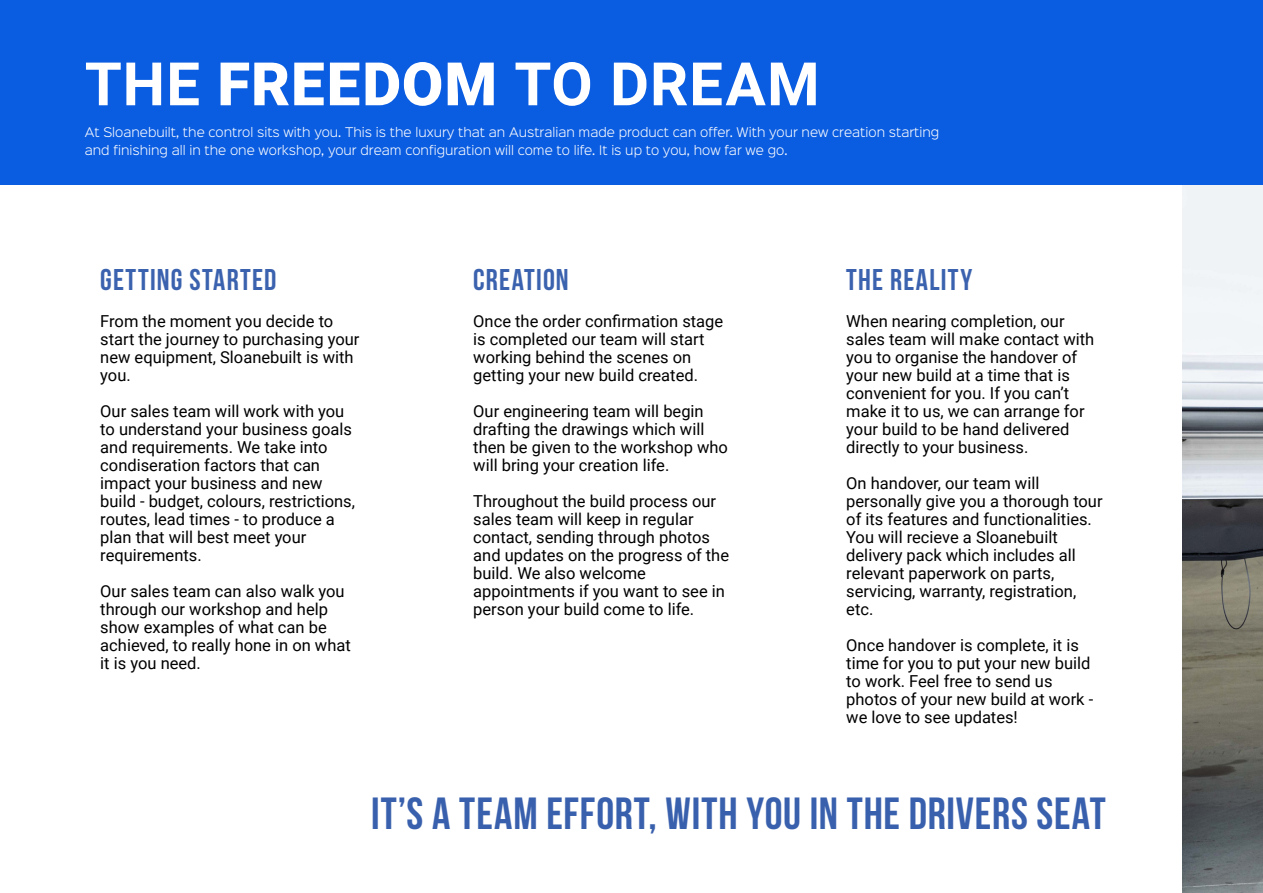
<style>
.page{position:relative;width:1263px;height:893px;background:#fff}
.page>*{position:absolute;margin:0;border:0;box-sizing:border-box;transform-origin:0 0}
.t1{font:700 60px "Roboto";letter-spacing:.015em;color:#fff}
.t2{font:45px "Bebas Neue";letter-spacing:.02em;color:#3960ad}
.t3{font:30px "Bebas Neue";letter-spacing:.045em;color:#3b62ae}
.t4{font:16.5px/18px "Roboto";color:#000}
.t5{font:300 12px/18px "Sinkin Sans 300";color:#fff}
.s1{font-weight:900}
</style>
<div class="page">
<img style="left:1182px;top:185px;width:81px;height:708px">
<div style="left:0;top:0;width:1263px;height:185px;background:#0a5ce1"></div>
<h1 class="t1" style="left:85px;top:42px;width:736px">THE <span class="s1">FREEDOM</span> TO DREAM</h1>
<p class="t5" style="left:85px;top:122px;width:856px">At Sloanebuilt, the control sits with you. This is the luxury that an Australian made product can offer. With your new creation starting and finishing all in the one workshop, your dream configuration will come to life. It is up to you, how far we go.</p>
<h3 class="t3" style="left:100px;top:264px;width:178px">GETTING STARTED</h3>
<p class="t4" style="left:100px;top:312px;width:261px">From the moment you decide to start the journey to purchasing your new equipment, Sloanebuilt is with you.</p>
<p class="t4" style="left:100px;top:402px;width:256px">Our sales team will work with you to understand your business goals and requirements. We take into condiseration factors that can impact your business and new build - budget, colours, restrictions, routes, lead times - to produce a plan that will best meet your requirements.</p>
<p class="t4" style="left:100px;top:582px;width:252px">Our sales team can also walk you through our workshop and help show examples of what can be achieved, to really hone in on what it is you need.</p>
<h3 class="t3" style="left:473px;top:264px;width:97px">CREATION</h3>
<p class="t4" style="left:473px;top:312px;width:251px">Once the order confirmation stage is completed our team will start working behind the scenes on getting your new build created.</p>
<p class="t4" style="left:473px;top:402px;width:256px">Our engineering team will begin drafting the drawings which will then be given to the workshop who will bring your creation life.</p>
<p class="t4" style="left:473px;top:492px;width:257px">Throughout the build process our sales team will keep in regular contact, sending through photos and updates on the progress of the build. We also welcome appointments if you want to see in person your build come to life.</p>
<h3 class="t3" style="left:846px;top:264px;width:128px">THE REALITY</h3>
<p class="t4" style="left:846px;top:312px;width:249px">When nearing completion, our sales team will make contact with you to organise the handover of your new build at a time that is convenient for you. If you can’t make it to us, we can arrange for your build to be hand delivered directly to your business.</p>
<p class="t4" style="left:846px;top:474px;width:258px">On handover, our team will personally give you a thorough tour of its features and functionalities.<br>You will recieve a Sloanebuilt delivery pack which includes all relevant paperwork on parts, servicing, warranty, registration, etc.</p>
<p class="t4" style="left:846px;top:636px;width:249px">Once handover is complete, it is time for you to put your new build to work. Feel free to send us photos of your new build at work - we love to see updates!</p>
<h2 class="t2" style="left:371px;top:789px;width:736px">IT’S A TEAM EFFORT, WITH YOU IN THE DRIVERS SEAT</h2>
</div>
